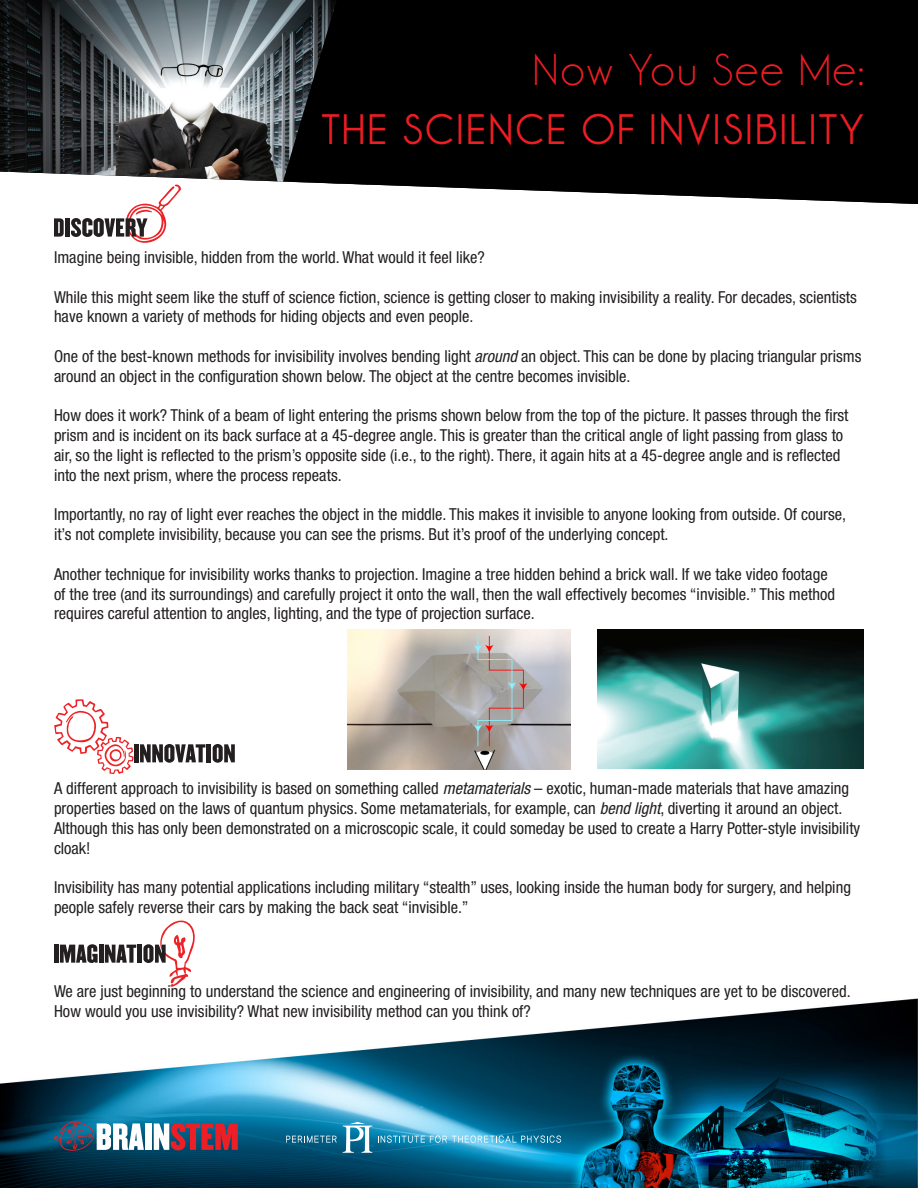
<style>
.page{position:relative;width:918px;height:1188px;background:#fff}
.page>*{position:absolute;margin:0;border:0;box-sizing:border-box;transform-origin:0 0}
.t1{font:45px "Champagne&Limousines";letter-spacing:.05em;color:#ee1d23}
.t2{font:700 43.5px "Champagne&Limousines";letter-spacing:.05em;color:#ee1d23}
.t3{font:condensed 16.5px/19.8px "Helvetica Neue LT Std";color:#231f20}
.s1{font-style:italic}
</style>
<div class="page">
<img style="left:0;top:998px;width:918px;height:190px">
<svg style="left:286px;top:1122px;width:275px;height:31px;background:#3493b8"></svg>
<div style="left:145px;top:1123px;width:6px;height:27px;background:#fff"></div>
<svg style="left:154px;top:1123px;width:84px;height:27px;background:#a35362"></svg>
<svg style="left:54px;top:1122px;width:90px;height:29px"></svg>
<img style="left:0;top:0;width:283px;height:185px">
<svg style="left:283px;top:0;width:635px;height:204px;background:#101011"></svg>
<svg style="left:54px;top:699px;width:80px;height:75px"></svg>
<hr style="left:134px;top:744px;width:4px;height:18px;background:#231f20">
<svg style="left:140px;top:744px;width:65px;height:19px"></svg>
<hr style="left:207px;top:744px;width:4px;height:18px;background:#231f20">
<svg style="left:213px;top:744px;width:22px;height:19px"></svg>
<svg style="left:54px;top:218px;width:10px;height:19px"></svg>
<div style="left:65px;top:218px;width:5px;height:19px;background:#231f20"></div>
<svg style="left:71px;top:185px;width:110px;height:58px"></svg>
<hr style="left:54px;top:945px;width:4px;height:18px;background:#231f20">
<svg style="left:60px;top:944px;width:38px;height:19px"></svg>
<hr style="left:99px;top:945px;width:4px;height:18px;background:#231f20">
<svg style="left:105px;top:945px;width:31px;height:18px"></svg>
<hr style="left:138px;top:945px;width:4px;height:18px;background:#231f20">
<svg style="left:143px;top:921px;width:52px;height:66px"></svg>
<img style="left:597px;top:629px;width:267px;height:139px">
<img style="left:347px;top:629px;width:224px;height:140px">
<h1 class="t1" style="left:533px;top:44px;width:333px">Now You See Me:</h1>
<h2 class="t2" style="left:322px;top:104px;width:544px">THE SCIENCE OF INVISIBILITY</h2>
<p class="t3" style="left:54px;top:247px;width:432px">Imagine being invisible, hidden from the world. What would it feel like?</p>
<p class="t3" style="left:54px;top:287px;width:804px">While this might seem like the stuff of science fiction, science is getting closer to making invisibility a reality. For decades, scientists have known a variety of methods for hiding objects and even people.</p>
<p class="t3" style="left:54px;top:346px;width:809px">One of the best-known methods for invisibility involves bending light <span class="s1">around</span> an object. This can be done by placing triangular prisms around an object in the configuration shown below. The object at the centre becomes invisible.</p>
<p class="t3" style="left:54px;top:406px;width:796px">How does it work? Think of a beam of light entering the prisms shown below from the top of the picture. It passes through the first prism and is incident on its back surface at a 45-degree angle. This is greater than the critical angle of light passing from glass to air, so the light is reflected to the prism’s opposite side (i.e., to the right). There, it again hits at a 45-degree angle and is reflected into the next prism, where the process repeats.</p>
<p class="t3" style="left:54px;top:505px;width:794px">Importantly, no ray of light ever reaches the object in the middle. This makes it invisible to anyone looking from outside. Of course, it’s not complete invisibility, because you can see the prisms. But it’s proof of the underlying concept.</p>
<p class="t3" style="left:54px;top:564px;width:783px">Another technique for invisibility works thanks to projection. Imagine a tree hidden behind a brick wall. If we take video footage of the tree (and its surroundings) and carefully project it onto the wall, then the wall effectively becomes “invisible.” This method requires careful attention to angles, lighting, and the type of projection surface.</p>
<p class="t3" style="left:54px;top:779px;width:808px">A different approach to invisibility is based on something called <span class="s1">metamaterials</span> – exotic, human-made materials that have amazing properties based on the laws of quantum physics. Some metamaterials, for example, can <span class="s1">bend light</span>, diverting it around an object.<br>Although this has only been demonstrated on a microscopic scale, it could someday be used to create a Harry Potter-style invisibility cloak!</p>
<p class="t3" style="left:54px;top:878px;width:798px">Invisibility has many potential applications including military “stealth” uses, looking inside the human body for surgery, and helping people safely reverse their cars by making the back seat “invisible.”</p>
<p class="t3" style="left:54px;top:982px;width:798px">We are just beginning to understand the science and engineering of invisibility, and many new techniques are yet to be discovered.<br>How would you use invisibility? What new invisibility method can you think of?</p>
</div>
